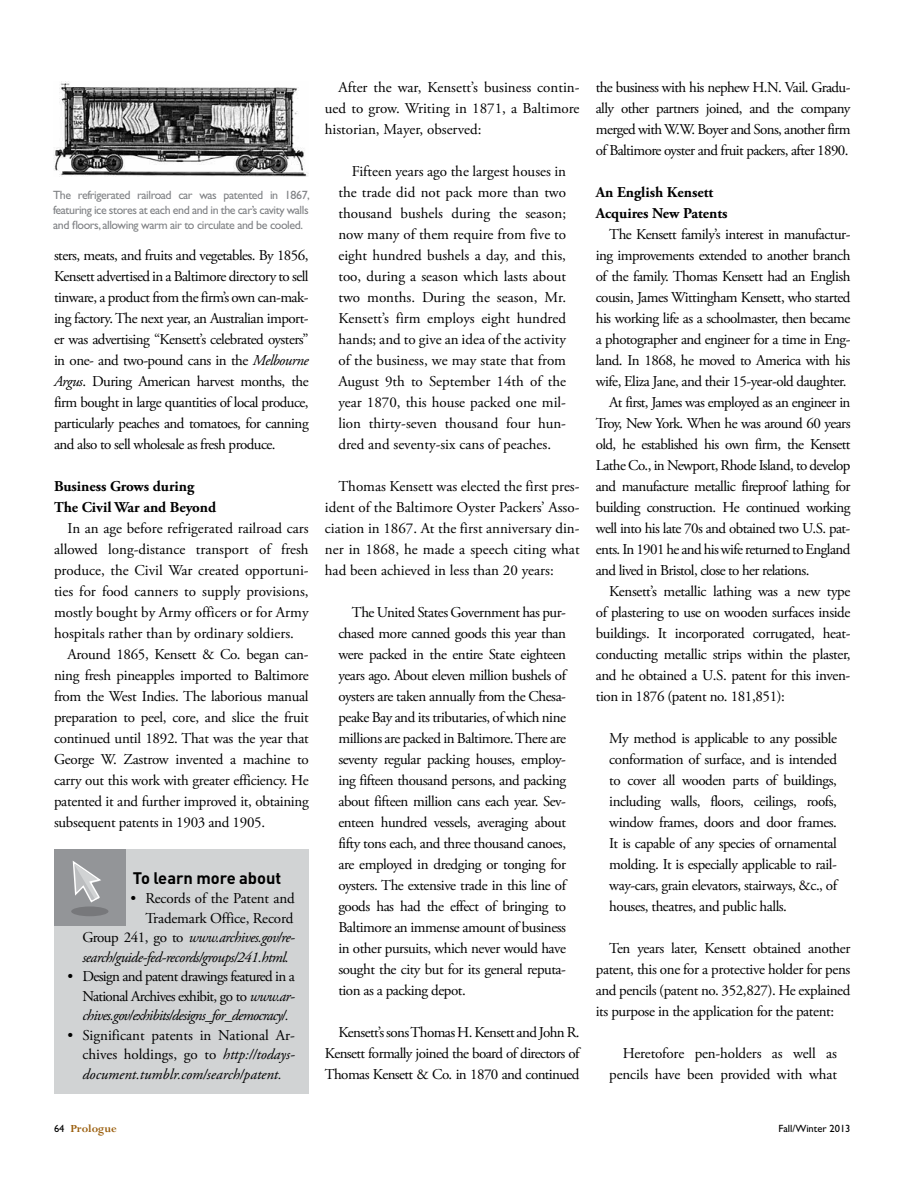
<style>
.page{position:relative;width:918px;height:1188px;background:#fff}
.page>*{position:absolute;margin:0;border:0;box-sizing:border-box;transform-origin:0 0}
.t1{font:700 16.5px "DIN";color:#000}
.t2{font:15px/21px "Adobe Garamond Pro";letter-spacing:-.03em;color:#000;text-align:justify}
.t3{font:italic 15px/19.5px "Adobe Garamond Pro";letter-spacing:-.035em;color:#000}
.t4{font:700 15px/21px "Adobe Garamond Pro";color:#000}
.t5{font:15px/21px "Adobe Garamond Pro";letter-spacing:-.01em;color:#000;text-align:right}
.t6{font:15px "Adobe Garamond Pro";color:#000}
.t7{font:12px/15px "Gill Sans";letter-spacing:-.035em;color:#808285;text-align:justify}
.t8{font:700 12px "Perpetua Std";color:#9b5f0e}
.t9{font:10.5px "Gill Sans Std";color:#000}
.s1{font-style:italic}
.s2{font-style:normal}
.s3{font-family:"Gill Sans Std";font-weight:400;font-size:10.5px;color:#000}
</style>
<div class="page">
<div style="left:54px;top:849px;width:255px;height:245px;background:#d1d3d4"></div>
<img style="left:54px;top:81px;width:254px;height:95px">
<div style="left:54px;top:849px;width:72px;height:77px;background:#939598"></div>
<div style="left:71px;top:906px;width:37px;height:10px;background:#77787b;border-radius:50%"></div>
<svg style="left:72px;top:861px;width:29px;height:42px"></svg>
<p class="t7" style="left:53px;top:188px;width:258px">The refrigerated railroad car was patented in 1867, featuring ice stores at each end and in the car’s cavity walls and floors, allowing warm air to circulate and be cooled.</p>
<p class="t2" style="left:54px;top:245px;width:256px">sters, meats, and fruits and vegetables. By 1856, Kensett advertised in a Baltimore directory to sell tinware, a product from the firm’s own can-mak&shy;ing factory. The next year, an Australian import&shy;er was advertising “Kensett’s celebrated oysters” in one- and two-pound cans in the <span class="s1">Melbourne Argus</span>. During American harvest months, the firm bought in large quantities of local produce, particularly peaches and tomatoes, for canning and also to sell wholesale as fresh produce.</p>
<h5 class="t4" style="left:54px;top:476px;width:164px">Business Grows during<br>The Civil War and Beyond</h5>
<p class="t2" style="left:54px;top:518px;width:256px;text-indent:14px">In an age before refrigerated railroad cars allowed long-distance transport of fresh produce, the Civil War created opportuni&shy;ties for food canners to supply provisions, mostly bought by Army officers or for Army hospitals rather than by ordinary soldiers.</p>
<p class="t2" style="left:54px;top:644px;width:256px;text-indent:14px">Around 1865, Kensett &amp; Co. began can&shy;ning fresh pineapples imported to Baltimore from the West Indies. The laborious manual preparation to peel, core, and slice the fruit continued until 1892. That was the year that George W. Zastrow invented a machine to carry out this work with greater efficiency. He patented it and further improved it, obtaining subsequent patents in 1903 and 1905.</p>
<h4 class="t1" style="left:133px;top:867px;width:150px">To learn more about</h4>
<p class="t2" style="left:130px;top:889px;width:166px;line-height:19.5px;text-align:right">• Records of the Patent and<br>Trademark Office, Record</p>
<p class="t3" style="left:82px;top:928px;width:214px"><span class="s2">Group 241, go to</span> www.archives.gov/re&shy;search/guide-fed-records/groups/241.html.</p>
<p class="t2" style="left:82px;top:967px;width:214px;line-height:19.5px;text-indent:-15px">• Design and patent drawings featured in a National Archives exhibit, go to <span class="s1">www.ar&shy;chives.gov/exhibits/designs_for_democracy/.</span></p>
<p class="t2" style="left:82px;top:1026px;width:214px;line-height:19.5px;text-indent:-15px">• Significant patents in National Ar&shy;chives holdings, go to <span class="s1">http://todays&shy;document.tumblr.com/search/patent.</span></p>
<p class="t2" style="left:338px;top:77px;width:242px">After the war, Kensett’s business contin-</p>
<p class="t6" style="left:325px;top:99px;width:256px">ued to grow. Writing in 1871, a Baltimore</p>
<p class="t2" style="left:325px;top:119px;width:158px">historian, Mayer, observed:</p>
<p class="t2" style="left:338px;top:161px;width:229px;text-indent:14px">Fifteen years ago the largest houses in the trade did not pack more than two thousand bushels during the season; now many of them require from five to eight hundred bushels a day, and this, too, during a season which lasts about two months. During the season, Mr.<br>Kensett’s firm employs eight hundred hands; and to give an idea of the activity of the business, we may state that from August 9th to September 14th of the year 1870, this house packed one mil&shy;lion thirty-seven thousand four hun&shy;dred and seventy-six cans of peaches.</p>
<p class="t2" style="left:325px;top:477px;width:256px;text-indent:14px">Thomas Kensett was elected the first pres&shy;ident of the Baltimore Oyster Packers’ Asso&shy;ciation in 1867. At the first anniversary din&shy;ner in 1868, he made a speech citing what had been achieved in less than 20 years:</p>
<p class="t2" style="left:338px;top:603px;width:231px;text-align:left;text-indent:13px">The United States Government has pur&shy;chased more canned goods this year than were packed in the entire State eighteen years ago. About eleven million bushels of oysters are taken annually from the Chesa&shy;peake Bay and its tributaries, ofwhich nine millions are packed in Baltimore. There are seventy regular packing houses, employ&shy;ing fifteen thousand persons, and packing about fifteen million cans each year. Sev&shy;enteen hundred vessels, averaging about fifty tons each, and three thousand canoes, are employed in dredging or tonging for oysters. The extensive trade in this line of goods has had the effect of bringing to Baltimore an immense amount ofbusiness in other pursuits, which never would have sought the city but for its general reputa&shy;tion as a packing depot.</p>
<p class="t2" style="left:338px;top:1023px;width:243px">Kensett’s sons Thomas H. Kensett and John R.</p>
<p class="t2" style="left:325px;top:1044px;width:258px">Kensett formally joined the board of directors of</p>
<p class="t2" style="left:325px;top:1065px;width:256px">Thomas Kensett &amp; Co. in 1870 and continued</p>
<p class="t2" style="left:596px;top:77px;width:256px">the business with his nephew H.N. Vail. Gradu&shy;ally other partners joined, and the company merged with W.W. Boyer and Sons, another firm ofBaltimore oyster and fruit packers, after 1890.</p>
<h5 class="t4" style="left:596px;top:182px;width:133px">An English Kensett<br>Acquires New Patents</h5>
<p class="t2" style="left:596px;top:224px;width:256px;text-indent:14px">The Kensett family’s interest in manufactur&shy;ing improvements extended to another branch of the family. Thomas Kensett had an English cousin, James Wittingham Kensett, who started his working life as a schoolmaster, then became a photographer and engineer for a time in Eng&shy;land. In 1868, he moved to America with his wife, Eliza Jane, and their 15-year-old daughter.</p>
<p class="t2" style="left:596px;top:392px;width:256px;text-indent:14px">At first, James was employed as an engineer in Troy, New York. When he was around 60 years old, he established his own firm, the Kensett Lathe Co., in Newport, Rhode Island, to develop and manufacture metallic fireproof lathing for building construction. He continued working well into his late 70s and obtained two U.S. pat&shy;ents. In 1901 he and his wife returned to England and lived in Bristol, close to her relations.</p>
<p class="t2" style="left:596px;top:581px;width:256px;text-indent:14px">Kensett’s metallic lathing was a new type of plastering to use on wooden surfaces inside buildings. It incorporated corrugated, heat&shy;conducting metallic strips within the plaster, and he obtained a U.S. patent for this inven&shy;tion in 1876 (patent no. 181,851):</p>
<p class="t2" style="left:609px;top:728px;width:231px;text-align:left">My method is applicable to any possible conformation of surface, and is intended to cover all wooden parts of buildings, including walls, floors, ceilings, roofs, window frames, doors and door frames.<br>It is capable of any species of ornamental molding. It is especially applicable to rail&shy;way-cars, grain elevators, stairways, &amp;c., of houses, theatres, and public halls.</p>
<p class="t2" style="left:596px;top:938px;width:256px;text-indent:14px">Ten years later, Kensett obtained another patent, this one for a protective holder for pens and pencils (patent no. 352,827). He explained its purpose in the application for the patent:</p>
<p class="t5" style="left:609px;top:1043px;width:229px">Heretofore pen-holders as well as pencils have been provided with what</p>
<p class="t8" style="left:54px;top:1123px;width:64px"><span class="s3">64</span> Prologue</p>
<p class="t9" style="left:778px;top:1122px;width:74px">Fall/Winter 2013</p>
</div>
